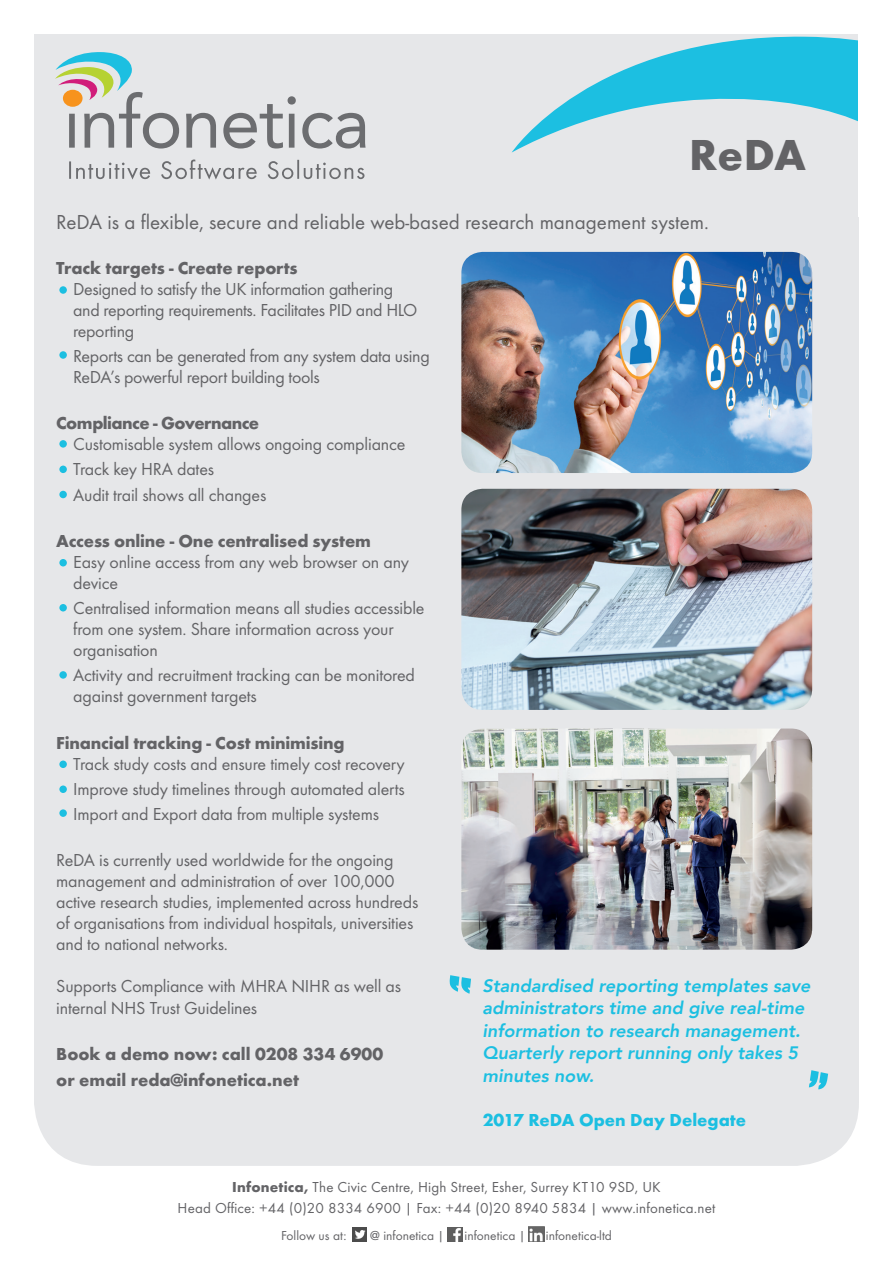
<style>
.page{position:relative;width:893px;height:1263px;background:#fff}
.page>*{position:absolute;margin:0;border:0;box-sizing:border-box;transform-origin:0 0}
.t1{font:700 45px "Futura TOT";color:#636366}
.t2{font:21px "Futura TOT Boo";color:#636366}
.t3{font:18px/21px "Futura TOT Boo";letter-spacing:-.01em;color:#636366}
.t4{font:700 18px "Futura TOT";letter-spacing:-.01em;color:#636366}
.t5{font:italic 800 18px/22.5px "Avenir";color:#1cbfe1}
.t6{font:700 18px "Futura TOT";color:#1cbfe1}
.t7{font:700 18px "Futura TOT";letter-spacing:-.03em;color:#636366}
.t8{font:15px "Futura TOT Boo";letter-spacing:.01em;color:#636366}
.t9{font:13.5px "Futura TOT Boo";color:#636366}
.s1{font-family:"Futura TOT";font-weight:700}
</style>
<div class="page">
<div style="left:34px;top:34px;width:825px;height:1132px;background:#e6e7e9"></div>
<svg style="left:69px;top:159px;width:295px;height:21px;background:#cfd0d2"></svg>
<svg style="left:55px;top:52px;width:311px;height:97px;background:#ced2d2"></svg>
<svg style="left:809px;top:1070px;width:19px;height:19px"></svg>
<svg style="left:450px;top:975px;width:21px;height:19px"></svg>
<img style="left:448px;top:1227px;width:15px;height:14px">
<img style="left:352px;top:1227px;width:15px;height:14px">
<img style="left:528px;top:1227px;width:16px;height:15px">
<svg style="left:512px;top:34px;width:347px;height:257px;background:#badee7"></svg>
<img style="left:461px;top:252px;width:351px;height:221px">
<img style="left:461px;top:489px;width:351px;height:221px">
<img style="left:461px;top:728px;width:351px;height:222px">
<div style="left:59px;top:286px;width:8px;height:8px;background:#1cbfe1;border-radius:50%"></div>
<div style="left:59px;top:351px;width:8px;height:8px;background:#1cbfe1;border-radius:50%"></div>
<div style="left:59px;top:440px;width:8px;height:8px;background:#1cbfe1;border-radius:50%"></div>
<div style="left:59px;top:466px;width:8px;height:7px;background:#1cbfe1;border-radius:50%"></div>
<div style="left:59px;top:491px;width:8px;height:7px;background:#1cbfe1;border-radius:50%"></div>
<div style="left:59px;top:559px;width:8px;height:7px;background:#1cbfe1;border-radius:50%"></div>
<div style="left:59px;top:604px;width:8px;height:7px;background:#1cbfe1;border-radius:50%"></div>
<div style="left:59px;top:671px;width:8px;height:8px;background:#1cbfe1;border-radius:50%"></div>
<div style="left:59px;top:760px;width:8px;height:8px;background:#1cbfe1;border-radius:50%"></div>
<div style="left:59px;top:785px;width:8px;height:8px;background:#1cbfe1;border-radius:50%"></div>
<div style="left:59px;top:809px;width:8px;height:8px;background:#1cbfe1;border-radius:50%"></div>
<p class="t1" style="left:689px;top:127px;width:118px">ReDA</p>
<p class="t2" style="left:56px;top:210px;width:654px">ReDA is a flexible, secure and reliable web-based research management system.</p>
<p class="t4" style="left:56px;top:256px;width:243px">Track targets - Create reports</p>
<p class="t3" style="left:73px;top:278px;width:346px">Designed to satisfy the UK information gathering and reporting requirements. Facilitates PID and HLO reporting</p>
<p class="t3" style="left:73px;top:345px;width:358px">Reports can be generated from any system data using<br>ReDA’s powerful report building tools</p>
<p class="t7" style="left:56px;top:412px;width:205px">Compliance - Governance</p>
<p class="t3" style="left:73px;top:433px;width:334px">Customisable system allows ongoing compliance</p>
<p class="t3" style="left:73px;top:459px;width:142px">Track key HRA dates</p>
<p class="t3" style="left:73px;top:484px;width:195px">Audit trail shows all changes</p>
<p class="t4" style="left:56px;top:530px;width:316px">Access online - One centralised system</p>
<p class="t3" style="left:73px;top:551px;width:337px">Easy online access from any web browser on any device</p>
<p class="t3" style="left:73px;top:597px;width:353px">Centralised information means all studies accessible from one system. Share information across your organisation</p>
<p class="t3" style="left:73px;top:665px;width:343px">Activity and recruitment tracking can be monitored against government targets</p>
<p class="t4" style="left:56px;top:731px;width:290px">Financial tracking - Cost minimising</p>
<p class="t3" style="left:73px;top:753px;width:333px">Track study costs and ensure timely cost recovery</p>
<p class="t3" style="left:73px;top:778px;width:333px">Improve study timelines through automated alerts</p>
<p class="t3" style="left:73px;top:804px;width:307px">Import and Export data from multiple systems</p>
<p class="t3" style="left:56px;top:850px;width:364px">ReDA is currently used worldwide for the ongoing management and administration of over 100,000 active research studies, implemented across hundreds of organisations from individual hospitals, universities and to national networks.</p>
<p class="t3" style="left:56px;top:976px;width:346px">Supports Compliance with MHRA NIHR as well as internal NHS Trust Guidelines</p>
<p class="t4" style="left:56px;top:1043px;width:328px">Book a demo now: call 0208 334 6900</p>
<p class="t4" style="left:56px;top:1068px;width:244px">or email reda@infonetica.net</p>
<p class="t5" style="left:483px;top:974px;width:329px">Standardised reporting templates save administrators time and give real-time information to research management.<br>Quarterly report running only takes 5 minutes now.</p>
<p class="t6" style="left:483px;top:1109px;width:265px">2017 ReDA Open Day Delegate</p>
<p class="t8" style="left:232px;top:1178px;width:430px"><span class="s1">Infonetica,</span> The Civic Centre, High Street, Esher, Surrey KT10 9SD, UK</p>
<p class="t8" style="left:178px;top:1199px;width:539px">Head Office: +44 (0)20 8334 6900 | Fax: +44 (0)20 8940 5834 | www.infonetica.net</p>
<p class="t9" style="left:281px;top:1227px;width:67px">Follow us at:</p>
<p class="t9" style="left:370px;top:1227px;width:76px">@ infonetica |</p>
<p class="t9" style="left:465px;top:1227px;width:63px">infonetica |</p>
<p class="t9" style="left:546px;top:1227px;width:68px">infonetica-ltd</p>
</div>
